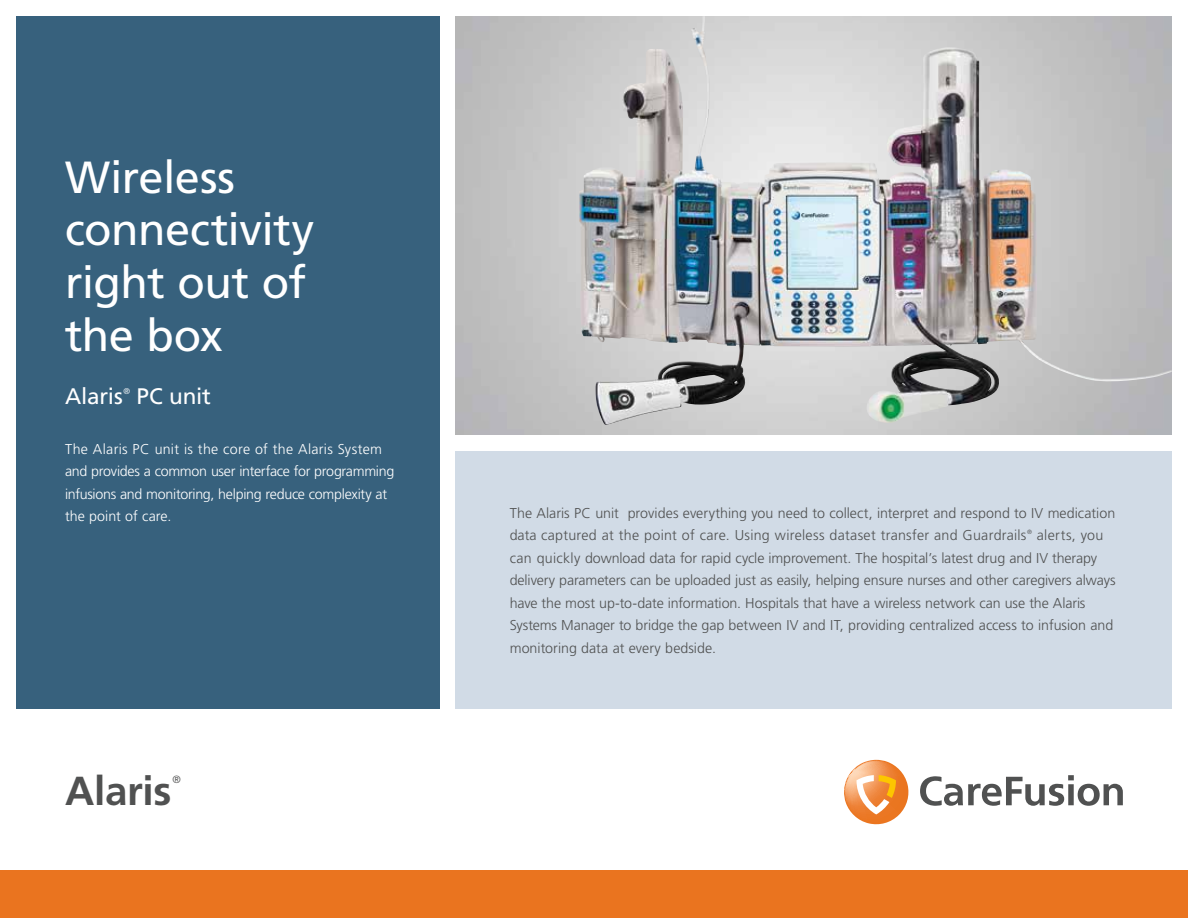
<style>
.page{position:relative;width:1188px;height:918px;background:#fff}
.page>*{position:absolute;margin:0;border:0;box-sizing:border-box;transform-origin:0 0}
.t1{font:45px/52.5px "Frutiger";letter-spacing:-.01em;color:#fff}
.t2{font:700 40.5px "Frutiger";letter-spacing:-.01em;color:#505151}
.t3{font:22.5px "Frutiger";letter-spacing:-.005em;color:#fff}
.t4{font:300 14.25px/22.5px "Frutiger";letter-spacing:-.005em;color:#505151}
.t5{font:300 14.25px/22.5px "Frutiger";letter-spacing:-.015em;color:#fff}
.t6{font:300 10.5px "Frutiger";color:#505151}
.t7{font:300 8.25px "Frutiger";color:#fff}
.t8{font:300 6.15px "Frutiger";color:#505151}
</style>
<div class="page">
<svg style="left:920px;top:775px;width:203px;height:31px"></svg>
<svg style="left:844px;top:760px;width:65px;height:65px"></svg>
<div style="left:0;top:870px;width:1188px;height:48px;background:#ea741f"></div>
<img style="left:456px;top:16px;width:716px;height:419px">
<img style="left:579px;top:16px;width:161px;height:360px">
<div style="left:16px;top:16px;width:423px;height:693px;background:#37617d"></div>
<div style="left:456px;top:451px;width:716px;height:258px;background:#d1dbe6"></div>
<h1 class="t1" style="left:65px;top:151px;width:251px">Wireless connectivity right out of the box</h1>
<h3 class="t3" style="left:65px;top:383px;width:59px">Alaris</h3>
<p class="t7" style="left:124px;top:386px;width:8px">®</p>
<h3 class="t3" style="left:137px;top:383px;width:76px">PC unit</h3>
<p class="t5" style="left:65px;top:438px;width:331px">The Alaris PC unit is the core of the Alaris System and provides a common user interface for programming infusions and monitoring, helping reduce complexity at the point of care.</p>
<h2 class="t2" style="left:65px;top:767px;width:108px">Alaris</h2>
<p class="t6" style="left:173px;top:773px;width:10px">®</p>
<p class="t4" style="left:510px;top:502px;width:607px">The Alaris PC unit provides everything you need to collect, interpret and respond to IV medication data captured at the point of care. Using wireless dataset transfer and Guardrails</p>
<p class="t8" style="left:1027px;top:528px;width:6px">®</p>
<p class="t4" style="left:510px;top:524px;width:607px;text-indent:527px">alerts, you can quickly download data for rapid cycle improvement. The hospital’s latest drug and IV therapy delivery parameters can be uploaded just as easily, helping ensure nurses and other caregivers always have the most up-to-date information. Hospitals that have a wireless network can use the Alaris Systems Manager to bridge the gap between IV and IT, providing centralized access to infusion and monitoring data at every bedside.</p>
</div>
